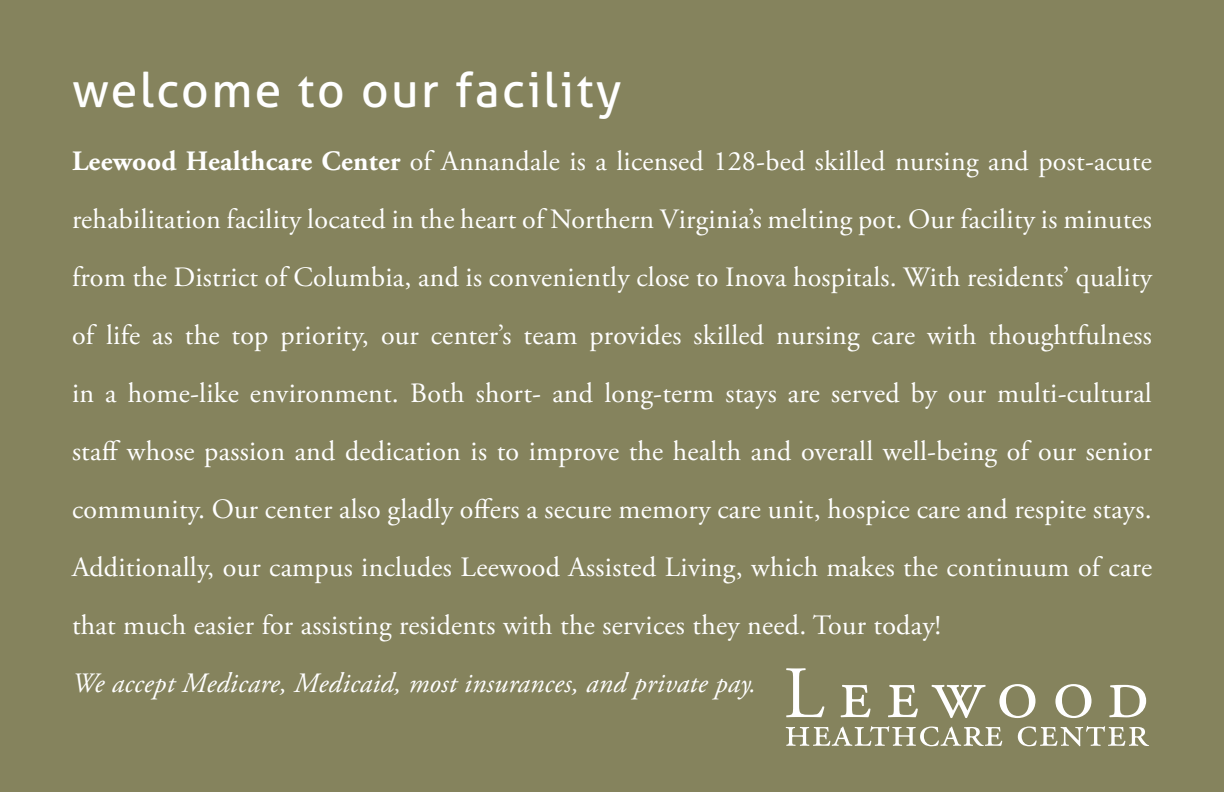
<style>
.page{position:relative;width:1224px;height:792px;background:#85835d}
.page>*{position:absolute;margin:0;border:0;box-sizing:border-box;transform-origin:0 0}
.t1{font:48px "Aller";letter-spacing:.05em;color:#fff}
.t2{font:28px/58px "Adobe Garamond Pro";letter-spacing:.01em;color:#fff;text-align:justify}
.t3{font:italic 28px "Adobe Garamond Pro";letter-spacing:.01em;color:#fff}
.s1{font-weight:700}
</style>
<div class="page">
<svg style="left:786px;top:668px;width:38px;height:49px"></svg>
<svg style="left:840px;top:685px;width:31px;height:32px"></svg>
<svg style="left:888px;top:685px;width:30px;height:32px"></svg>
<svg style="left:931px;top:685px;width:55px;height:33px"></svg>
<svg style="left:999px;top:684px;width:37px;height:34px"></svg>
<svg style="left:1055px;top:684px;width:37px;height:34px"></svg>
<svg style="left:1109px;top:685px;width:37px;height:32px"></svg>
<svg style="left:786px;top:726px;width:216px;height:20px"></svg>
<svg style="left:1018px;top:726px;width:131px;height:20px"></svg>
<h1 class="t1" style="left:72px;top:61px;width:551px">welcome to our facility</h1>
<p class="t2" style="left:72px;top:133px;width:1082px"><span class="s1">Leewood Healthcare Center</span> of Annandale is a licensed 128-bed skilled nursing and post-acute rehabilitation facility located in the heart of Northern Virginia’s melting pot. Our facility is minutes from the District of Columbia, and is conveniently close to Inova hospitals. With residents’ quality of life as the top priority, our center’s team provides skilled nursing care with thoughtfulness in a home-like environment. Both short- and long-term stays are served by our multi-cultural staff whose passion and dedication is to improve the health and overall well-being of our senior community. Our center also gladly offers a secure memory care unit, hospice care and respite stays.<br>Additionally, our campus includes Leewood Assisted Living, which makes the continuum of care that much easier for assisting residents with the services they need. Tour today!</p>
<p class="t3" style="left:72px;top:666px;width:686px">We accept Medicare, Medicaid, most insurances, and private pay.</p>
</div>
